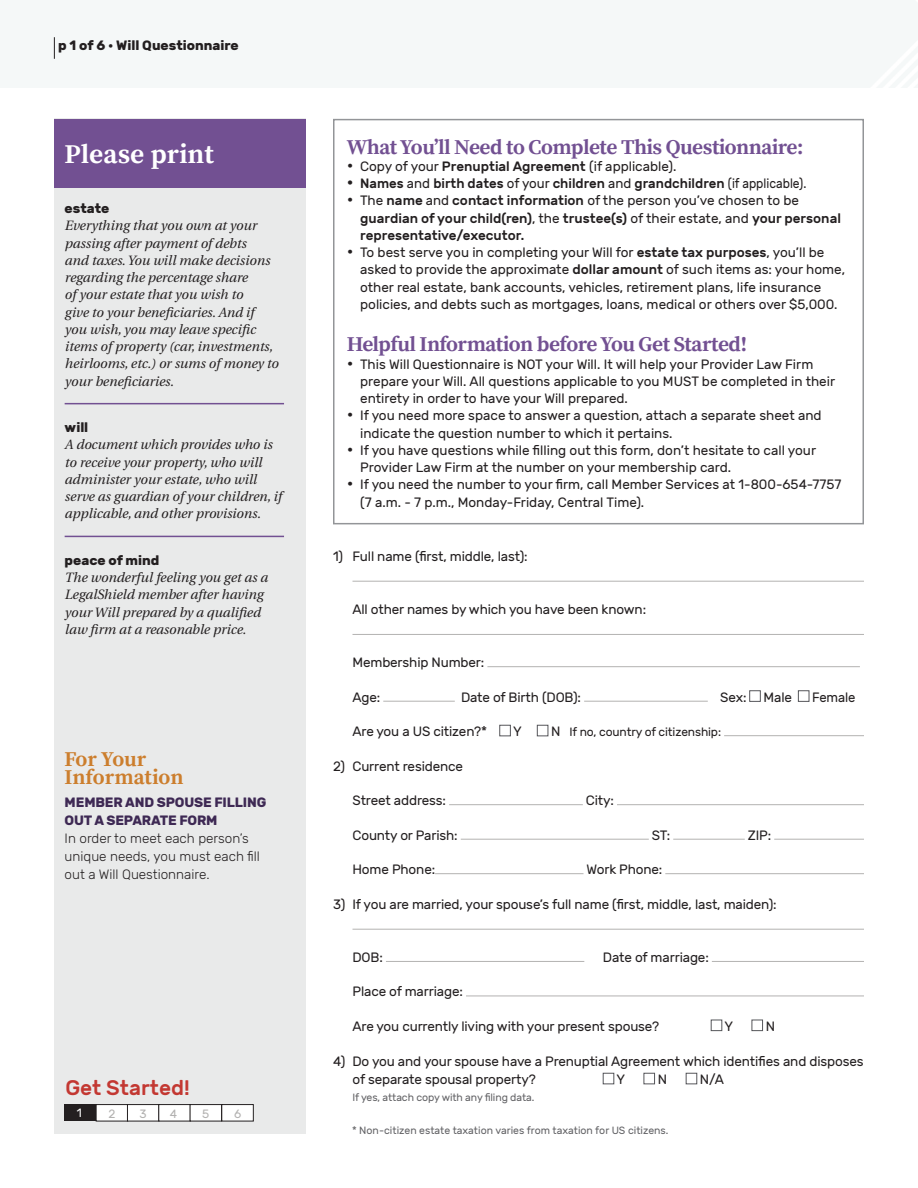
<style>
.page{position:relative;width:918px;height:1188px;background:#fff}
.page>*{position:absolute;margin:0;border:0;box-sizing:border-box;transform-origin:0 0}
.t1{font:700 27px "Source Serif Pro";color:#fff}
.t2{font:700 21px "Source Serif Pro";letter-spacing:-.025em;color:#725092}
.t3{font:700 21px/18px "Source Serif Pro";color:#cc7e2d}
.t4{font:500 21px "Rubik";color:#c33832}
.t5{font:13.5px/17.2px "Rubik";color:#231f20}
.t6{font:italic 13.5px/17.2px "Heuristica";color:#231f20}
.t7{font:500 13.5px/17.2px "Rubik";color:#231f20}
.t8{font:300 13.5px/18px "Rubik";color:#231f20}
.t9{font:700 13.5px "Rubik";color:#231f20}
.t10{font:700 13.5px/18px "Rubik";letter-spacing:-.01em;color:#3e2954}
.t11{font:12px "Rubik";letter-spacing:-.01em;color:#231f20}
.t12{font:12px "Rubik";color:#b3b2b1}
.t13{font:12px "Rubik";color:#fff}
.t14{font:10.5px "Rubik";color:#636366}
.s1{font-size:18px}
.s2{font-weight:500}
.s3{font-weight:400}
.s4{font-weight:400;font-size:18px}
.s5{font-size:13.5px}
</style>
<div class="page">
<div style="left:54px;top:119px;width:252px;height:1015px;background:#e9eaea"></div>
<div style="left:54px;top:119px;width:252px;height:69px;background:#725092"></div>
<div style="left:333px;top:119px;width:531px;height:405px;background:#fff;border:2px solid #939598"></div>
<div style="left:65px;top:1104px;width:31px;height:17px;background:#231f20"></div>
<div style="left:96px;top:1105px;width:32px;height:16px;background:#fff"></div>
<div style="left:96px;top:1104px;width:32px;height:17px;border:1px solid #231f20"></div>
<div style="left:127px;top:1105px;width:32px;height:16px;background:#fff"></div>
<div style="left:127px;top:1104px;width:32px;height:17px;border:1px solid #231f20"></div>
<div style="left:159px;top:1105px;width:31px;height:16px;background:#fff"></div>
<div style="left:159px;top:1104px;width:32px;height:17px;border:1px solid #231f20"></div>
<div style="left:190px;top:1105px;width:32px;height:16px;background:#fff"></div>
<div style="left:190px;top:1104px;width:32px;height:17px;border:1px solid #231f20"></div>
<div style="left:222px;top:1105px;width:31px;height:16px;background:#fff"></div>
<div style="left:222px;top:1104px;width:32px;height:17px;border:1px solid #231f20"></div>
<hr style="left:352px;top:581px;width:512px;height:1px;background:#b3b2b1">
<hr style="left:352px;top:634px;width:512px;height:1px;background:#b3b2b1">
<hr style="left:487px;top:666px;width:373px;height:1px;background:#b3b2b1">
<hr style="left:383px;top:701px;width:72px;height:1px;background:#b3b2b1">
<hr style="left:584px;top:701px;width:124px;height:1px;background:#b3b2b1">
<div style="left:750px;top:691px;width:11px;height:11px;border:1px solid #55565a"></div>
<div style="left:798px;top:691px;width:11px;height:11px;border:1px solid #55565a"></div>
<div style="left:500px;top:725px;width:11px;height:11px;border:1px solid #55565a"></div>
<div style="left:537px;top:725px;width:11px;height:11px;border:1px solid #55565a"></div>
<hr style="left:724px;top:735px;width:140px;height:1px;background:#b3b2b1">
<hr style="left:449px;top:804px;width:134px;height:1px;background:#b3b2b1">
<hr style="left:617px;top:804px;width:247px;height:1px;background:#b3b2b1">
<hr style="left:461px;top:839px;width:188px;height:1px;background:#b3b2b1">
<hr style="left:673px;top:839px;width:72px;height:1px;background:#b3b2b1">
<hr style="left:774px;top:839px;width:90px;height:1px;background:#b3b2b1">
<hr style="left:435px;top:873px;width:149px;height:1px;background:#b3b2b1">
<hr style="left:665px;top:873px;width:199px;height:1px;background:#b3b2b1">
<hr style="left:353px;top:929px;width:511px;height:1px;background:#b3b2b1">
<hr style="left:386px;top:961px;width:198px;height:1px;background:#b3b2b1">
<hr style="left:712px;top:961px;width:152px;height:1px;background:#b3b2b1">
<hr style="left:466px;top:996px;width:398px;height:1px;background:#b3b2b1">
<div style="left:711px;top:1020px;width:11px;height:11px;border:1px solid #55565a"></div>
<div style="left:752px;top:1020px;width:11px;height:11px;border:1px solid #55565a"></div>
<div style="left:603px;top:1073px;width:11px;height:11px;border:1px solid #55565a"></div>
<div style="left:644px;top:1073px;width:11px;height:11px;border:1px solid #55565a"></div>
<div style="left:686px;top:1073px;width:11px;height:11px;border:1px solid #55565a"></div>
<hr style="left:65px;top:403px;width:219px;height:1px;background:#725092">
<hr style="left:65px;top:536px;width:219px;height:1px;background:#725092">
<svg style="left:54px;top:37px;width:1px;height:22px"></svg>
<p class="t9" style="left:58px;top:37px;width:182px">p 1 of 6 • Will Questionnaire</p>
<h1 class="t1" style="left:65px;top:138px;width:151px">Please print</h1>
<p class="t9" style="left:65px;top:201px;width:46px">estate</p>
<p class="t6" style="left:65px;top:217px;width:215px">Everything that you own at your passing after payment of debts<br>and taxes. You will make decisions regarding the percentage share<br>of your estate that you wish to<br>give to your beneficiaries. And if you wish, you may leave specific items of property (car, investments, heirlooms, etc.) or sums of money to your beneficiaries.</p>
<p class="t9" style="left:65px;top:420px;width:25px">will</p>
<p class="t6" style="left:65px;top:436px;width:219px">A document which provides who is to receive your property, who will administer your estate, who will serve as guardian of your children, if applicable, and other provisions.</p>
<p class="t9" style="left:65px;top:552px;width:96px">peace of mind</p>
<p class="t6" style="left:65px;top:568px;width:204px">The wonderful feeling you get as a<br>LegalShield member after having your Will prepared by a qualified law firm at a reasonable price.</p>
<h2 class="t3" style="left:65px;top:751px;width:120px">For Your<br>Information</h2>
<p class="t10" style="left:65px;top:794px;width:203px">MEMBER AND SPOUSE FILLING<br>OUT A SEPARATE FORM</p>
<p class="t8" style="left:65px;top:830px;width:197px">In order to meet each person’s unique needs, you must each fill out a Will Questionnaire.</p>
<h2 class="t4" style="left:65px;top:1076px;width:126px">Get Started!</h2>
<p class="t13" style="left:77px;top:1106px;width:7px">1</p>
<p class="t12" style="left:109px;top:1107px;width:8px">2</p>
<p class="t12" style="left:139px;top:1107px;width:9px">3</p>
<p class="t12" style="left:170px;top:1107px;width:9px">4</p>
<p class="t12" style="left:202px;top:1107px;width:9px">5</p>
<p class="t12" style="left:234px;top:1107px;width:9px">6</p>
<h2 class="t2" style="left:347px;top:134px;width:458px">What You’ll Need to Complete This Questionnaire:</h2>
<p class="t5" style="left:347px;top:158px;width:331px"><span class="s1">•</span> Copy of your <span class="s2">Prenuptial Agreement</span> (if applicable).</p>
<p class="t7" style="left:347px;top:175px;width:461px"><span class="s1">•</span> Names <span class="s3">and</span> birth dates <span class="s3">of your</span> children <span class="s3">and</span> grandchildren <span class="s3">(if applicable).</span></p>
<p class="t7" style="left:360px;top:192px;width:482px;text-indent:-13px"><span class="s4">•</span> <span class="s3">The</span> name <span class="s3">and</span> contact information <span class="s3">of the person you’ve chosen to be </span>guardian of your child(ren)<span class="s3">, the</span> trustee(s) <span class="s3">of their estate, and</span> your personal representative/executor.</p>
<p class="t5" style="left:360px;top:244px;width:486px;text-indent:-14px"><span class="s1">•</span> To best serve you in completing your Will for <span class="s2">estate tax purposes</span>, you’ll be asked to provide the approximate <span class="s2">dollar amount</span> of such items as: your home, other real estate, bank accounts, vehicles, retirement plans, life insurance policies, and debts such as mortgages, loans, medical or others over $5,000.</p>
<h2 class="t2" style="left:347px;top:332px;width:402px">Helpful Information before You Get Started!</h2>
<p class="t5" style="left:360px;top:356px;width:476px;text-indent:-14px"><span class="s1">•</span> This Will Questionnaire is NOT your Will. It will help your Provider Law Firm prepare your Will. All questions applicable to you MUST be completed in their entirety in order to have your Will prepared.</p>
<p class="t5" style="left:360px;top:407px;width:463px;text-indent:-14px"><span class="s1">•</span> If you need more space to answer a question, attach a separate sheet and indicate the question number to which it pertains.</p>
<p class="t5" style="left:360px;top:442px;width:457px;text-indent:-14px"><span class="s1">•</span> If you have questions while filling out this form, don’t hesitate to call your<br>Provider Law Firm at the number on your membership card.</p>
<p class="t5" style="left:360px;top:476px;width:483px;text-indent:-14px"><span class="s1">•</span> If you need the number to your firm, call Member Services at 1-800-654-7757 (7 a.m. - 7 p.m., Monday-Friday, Central Time).</p>
<p class="t5" style="left:333px;top:548px;width:196px">1) Full name (first, middle, last):</p>
<p class="t5" style="left:352px;top:601px;width:295px">All other names by which you have been known:</p>
<p class="t5" style="left:352px;top:654px;width:133px">Membership Number:</p>
<p class="t5" style="left:352px;top:689px;width:29px">Age:</p>
<p class="t5" style="left:461px;top:689px;width:122px">Date of Birth (DOB):</p>
<p class="t5" style="left:720px;top:689px;width:28px">Sex:</p>
<p class="t5" style="left:764px;top:689px;width:30px">Male</p>
<p class="t5" style="left:812px;top:689px;width:45px">Female</p>
<p class="t5" style="left:352px;top:723px;width:136px">Are you a US citizen?*</p>
<p class="t5" style="left:513px;top:723px;width:10px">Y</p>
<p class="t11" style="left:551px;top:725px;width:171px"><span class="s5">N</span> If no, country of citizenship:</p>
<p class="t5" style="left:333px;top:758px;width:132px">2) Current residence</p>
<p class="t5" style="left:352px;top:792px;width:95px">Street address:</p>
<p class="t5" style="left:586px;top:792px;width:30px">City:</p>
<p class="t5" style="left:352px;top:827px;width:107px">County or Parish:</p>
<p class="t5" style="left:652px;top:827px;width:20px">ST:</p>
<p class="t5" style="left:748px;top:827px;width:25px">ZIP:</p>
<p class="t5" style="left:352px;top:861px;width:84px">Home Phone:</p>
<p class="t5" style="left:587px;top:861px;width:77px">Work Phone:</p>
<p class="t5" style="left:333px;top:896px;width:445px">3) If you are married, your spouse’s full name (first, middle, last, maiden):</p>
<p class="t5" style="left:352px;top:949px;width:32px">DOB:</p>
<p class="t5" style="left:603px;top:949px;width:107px">Date of marriage:</p>
<p class="t5" style="left:352px;top:983px;width:112px">Place of marriage:</p>
<p class="t5" style="left:352px;top:1018px;width:308px">Are you currently living with your present spouse?</p>
<p class="t5" style="left:725px;top:1018px;width:10px">Y</p>
<p class="t5" style="left:766px;top:1018px;width:11px">N</p>
<p class="t5" style="left:352px;top:1053px;width:513px;line-height:18px;text-indent:-19px">4) Do you and your spouse have a Prenuptial Agreement which identifies and disposes of separate spousal property?</p>
<p class="t5" style="left:617px;top:1071px;width:10px">Y</p>
<p class="t5" style="left:658px;top:1071px;width:11px">N</p>
<p class="t5" style="left:700px;top:1071px;width:25px">N/A</p>
<p class="t14" style="left:352px;top:1092px;width:183px">If yes, attach copy with any filing data.</p>
<p class="t14" style="left:352px;top:1125px;width:318px">* Non-citizen estate taxation varies from taxation for US citizens.</p>
</div>
